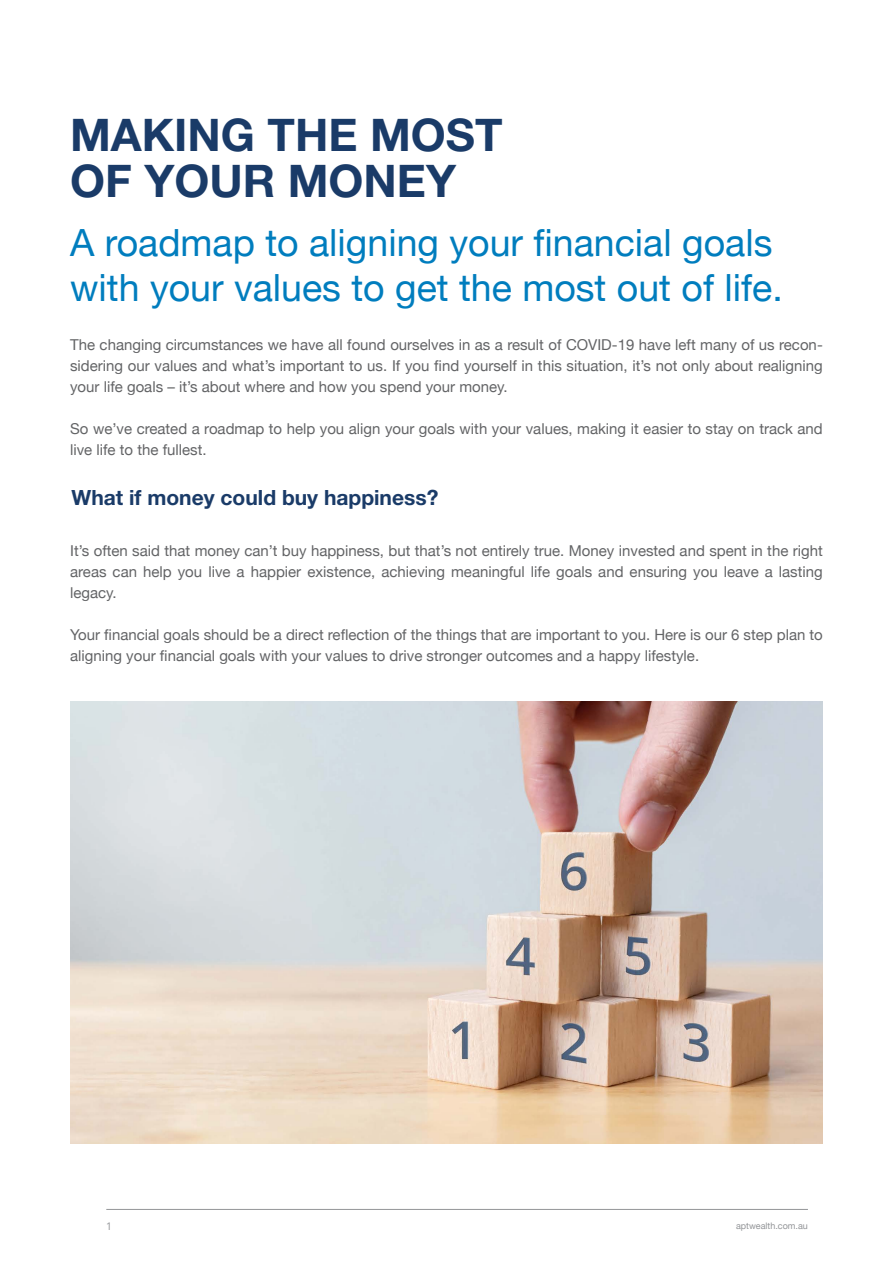
<style>
.page{position:relative;width:893px;height:1263px;background:#fff}
.page>*{position:absolute;margin:0;border:0;box-sizing:border-box;transform-origin:0 0}
.t1{font:700 45px/46.5px "Helvetica Neue";color:#1a3b68}
.t2{font:37.5px/45px "Helvetica Neue";color:#007dbe}
.t3{font:700 21px "Helvetica Neue";color:#1a3b68}
.t4{font:15px/21px "Helvetica Neue";color:#636466;text-align:justify}
.t5{font:10.5px "Open Sans";color:#939598}
.t6{font:9px "Helvetica Neue";color:#939598}
</style>
<div class="page">
<hr style="left:106px;top:1209px;width:702px;height:1px;background:#939598">
<img style="left:70px;top:701px;width:753px;height:442px">
<h1 class="t1" style="left:70px;top:110px;width:434px">MAKING THE MOST<br>OF YOUR MONEY</h1>
<h2 class="t2" style="left:70px;top:220px;width:714px">A roadmap to aligning your financial goals with your values to get the most out of life.</h2>
<p class="t4" style="left:70px;top:334px;width:754px">The changing circumstances we have all found ourselves in as a result of COVID-19 have left many of us recon&shy;sidering our values and what’s important to us. If you find yourself in this situation, it’s not only about realigning your life goals – it’s about where and how you spend your money.</p>
<p class="t4" style="left:70px;top:418px;width:754px">So we’ve created a roadmap to help you align your goals with your values, making it easier to stay on track and live life to the fullest.</p>
<h3 class="t3" style="left:72px;top:485px;width:368px">What if money could buy happiness?</h3>
<p class="t4" style="left:70px;top:540px;width:754px">It’s often said that money can’t buy happiness, but that’s not entirely true. Money invested and spent in the right areas can help you live a happier existence, achieving meaningful life goals and ensuring you leave a lasting legacy.</p>
<p class="t4" style="left:70px;top:624px;width:754px">Your financial goals should be a direct reflection of the things that are important to you. Here is our 6 step plan to aligning your financial goals with your values to drive stronger outcomes and a happy lifestyle.</p>
<p class="t5" style="left:106px;top:1219px;width:8px">1</p>
<p class="t6" style="left:736px;top:1220px;width:73px">aptwealth.com.au</p>
</div>
